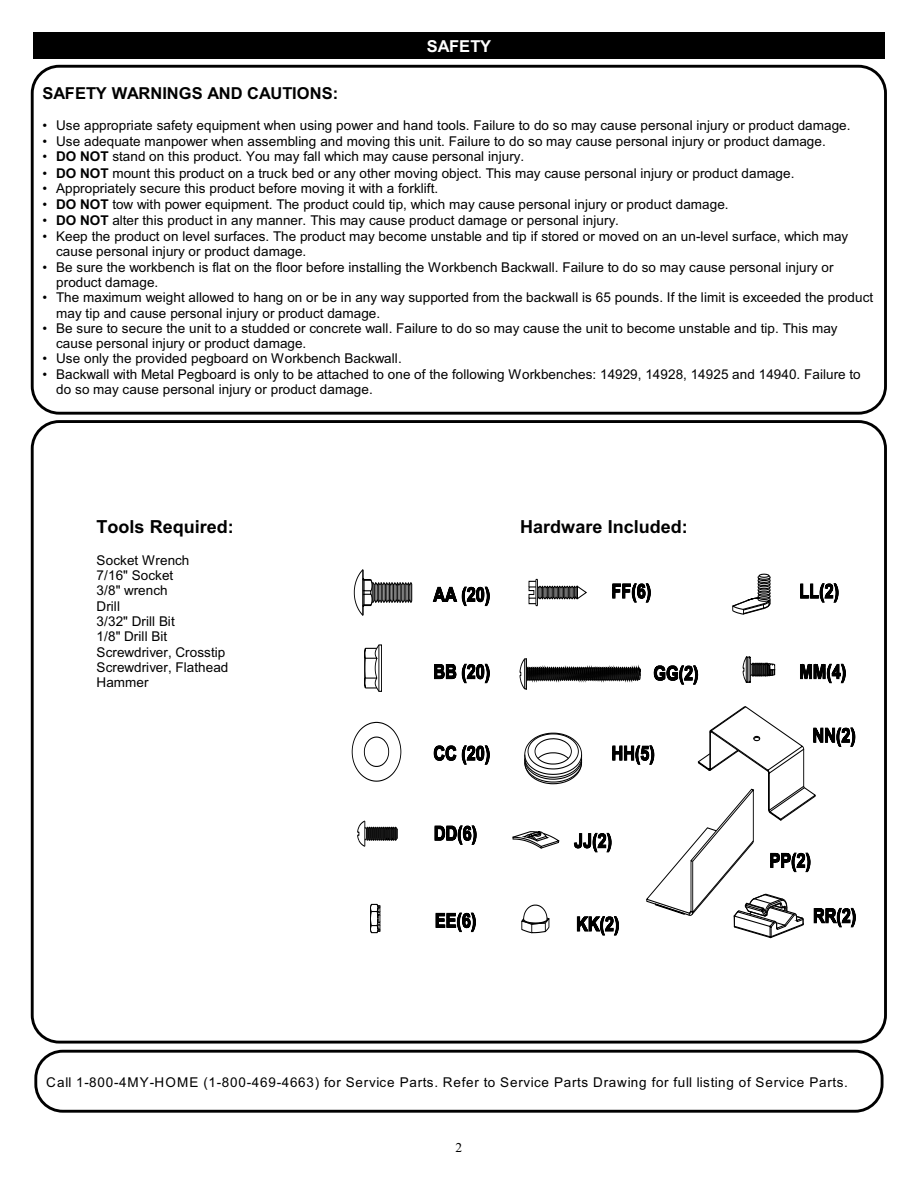
<style>
.page{position:relative;width:918px;height:1188px;background:#fff}
.page>*{position:absolute;margin:0;border:0;box-sizing:border-box;transform-origin:0 0}
.t1{font:700 18px "Arial";color:#000}
.t2{font:700 16.5px "Arial";color:#000}
.t3{font:700 16.5px "Arial";letter-spacing:-.005em;color:#fff}
.t4{font:13.5px/15.3px "Arial";letter-spacing:.005em;color:#000}
.t5{font:13.5px "Arial";letter-spacing:.06em;color:#000}
.t6{font:13.5px "Times New Roman";color:#000}
.s1{font-weight:700}
</style>
<div class="page">
<div style="left:33px;top:32px;width:852px;height:27px;background:#000"></div>
<div style="left:31px;top:65px;width:856px;height:350px;border:3px solid #000;border-radius:27px"></div>
<svg style="left:354px;top:570px;width:59px;height:45px"></svg>
<svg style="left:352px;top:722px;width:49px;height:59px"></svg>
<svg style="left:365px;top:644px;width:17px;height:48px"></svg>
<svg style="left:358px;top:821px;width:40px;height:25px"></svg>
<svg style="left:370px;top:904px;width:11px;height:29px"></svg>
<svg style="left:733px;top:574px;width:38px;height:40px"></svg>
<svg style="left:743px;top:657px;width:32px;height:25px"></svg>
<svg style="left:529px;top:579px;width:57px;height:27px"></svg>
<svg style="left:520px;top:659px;width:121px;height:31px"></svg>
<svg style="left:436px;top:913px;width:40px;height:19px"></svg>
<svg style="left:613px;top:584px;width:37px;height:18px"></svg>
<svg style="left:800px;top:584px;width:38px;height:18px"></svg>
<svg style="left:433px;top:587px;width:56px;height:19px"></svg>
<svg style="left:434px;top:664px;width:22px;height:15px"></svg>
<svg style="left:462px;top:664px;width:27px;height:19px"></svg>
<svg style="left:434px;top:746px;width:22px;height:14px"></svg>
<svg style="left:462px;top:746px;width:27px;height:18px"></svg>
<svg style="left:435px;top:826px;width:41px;height:18px"></svg>
<svg style="left:800px;top:664px;width:45px;height:19px"></svg>
<svg style="left:654px;top:666px;width:44px;height:18px"></svg>
<svg style="left:513px;top:707px;width:342px;height:231px"></svg>
<div style="left:31px;top:420px;width:856px;height:624px;border:3px solid #000;border-radius:27px"></div>
<div style="left:34px;top:1050px;width:850px;height:63px;border:3px solid #000;border-radius:27px"></div>
<p class="t3" style="left:427px;top:40px;width:66px">SAFETY</p>
<p class="t2" style="left:43px;top:87px;width:297px">SAFETY WARNINGS AND CAUTIONS:</p>
<p class="t4" style="left:43px;top:119px;width:809px">• Use appropriate safety equipment when using power and hand tools. Failure to do so may cause personal injury or product damage.</p>
<p class="t4" style="left:43px;top:134px;width:785px">• Use adequate manpower when assembling and moving this unit. Failure to do so may cause personal injury or product damage.</p>
<p class="t4" style="left:43px;top:150px;width:483px">• <span class="s1">DO NOT</span> stand on this product. You may fall which may cause personal injury.</p>
<p class="t4" style="left:43px;top:167px;width:753px">• <span class="s1">DO NOT</span> mount this product on a truck bed or any other moving object. This may cause personal injury or product damage.</p>
<p class="t4" style="left:43px;top:182px;width:397px">• Appropriately secure this product before moving it with a forklift.</p>
<p class="t4" style="left:43px;top:198px;width:688px">• <span class="s1">DO NOT</span> tow with power equipment. The product could tip, which may cause personal injury or product damage.</p>
<p class="t4" style="left:43px;top:214px;width:578px">• <span class="s1">DO NOT</span> alter this product in any manner. This may cause product damage or personal injury.</p>
<p class="t4" style="left:56px;top:230px;width:794px;text-indent:-13px">• Keep the product on level surfaces. The product may become unstable and tip if stored or moved on an un-level surface, which may cause personal injury or product damage.</p>
<p class="t4" style="left:56px;top:260px;width:779px;text-indent:-13px">• Be sure the workbench is flat on the floor before installing the Workbench Backwall. Failure to do so may cause personal injury or product damage.</p>
<p class="t4" style="left:56px;top:291px;width:819px;text-indent:-13px">• The maximum weight allowed to hang on or be in any way supported from the backwall is 65 pounds. If the limit is exceeded the product may tip and cause personal injury or product damage.</p>
<p class="t4" style="left:56px;top:322px;width:783px;text-indent:-13px">• Be sure to secure the unit to a studded or concrete wall. Failure to do so may cause the unit to become unstable and tip. This may cause personal injury or product damage.</p>
<p class="t4" style="left:43px;top:352px;width:361px">• Use only the provided pegboard on Workbench Backwall.</p>
<p class="t4" style="left:56px;top:368px;width:806px;text-indent:-13px">• Backwall with Metal Pegboard is only to be attached to one of the following Workbenches: 14929, 14928, 14925 and 14940. Failure to do so may cause personal injury or product damage.</p>
<h1 class="t1" style="left:97px;top:520px;width:139px">Tools Required:</h1>
<h1 class="t1" style="left:520px;top:520px;width:169px">Hardware Included:</h1>
<p class="t4" style="left:97px;top:554px;width:133px">Socket Wrench<br>7/16" Socket<br>3/8" wrench<br>Drill<br>3/32" Drill Bit<br>1/8" Drill Bit<br>Screwdriver, Crosstip<br>Screwdriver, Flathead<br>Hammer</p>
<p class="t5" style="left:46px;top:1077px;width:803px">Call 1-800-4MY-HOME (1-800-469-4663) for Service Parts. Refer to Service Parts Drawing for full listing of Service Parts.</p>
<p class="t6" style="left:456px;top:1143px;width:8px">2</p>
</div>
